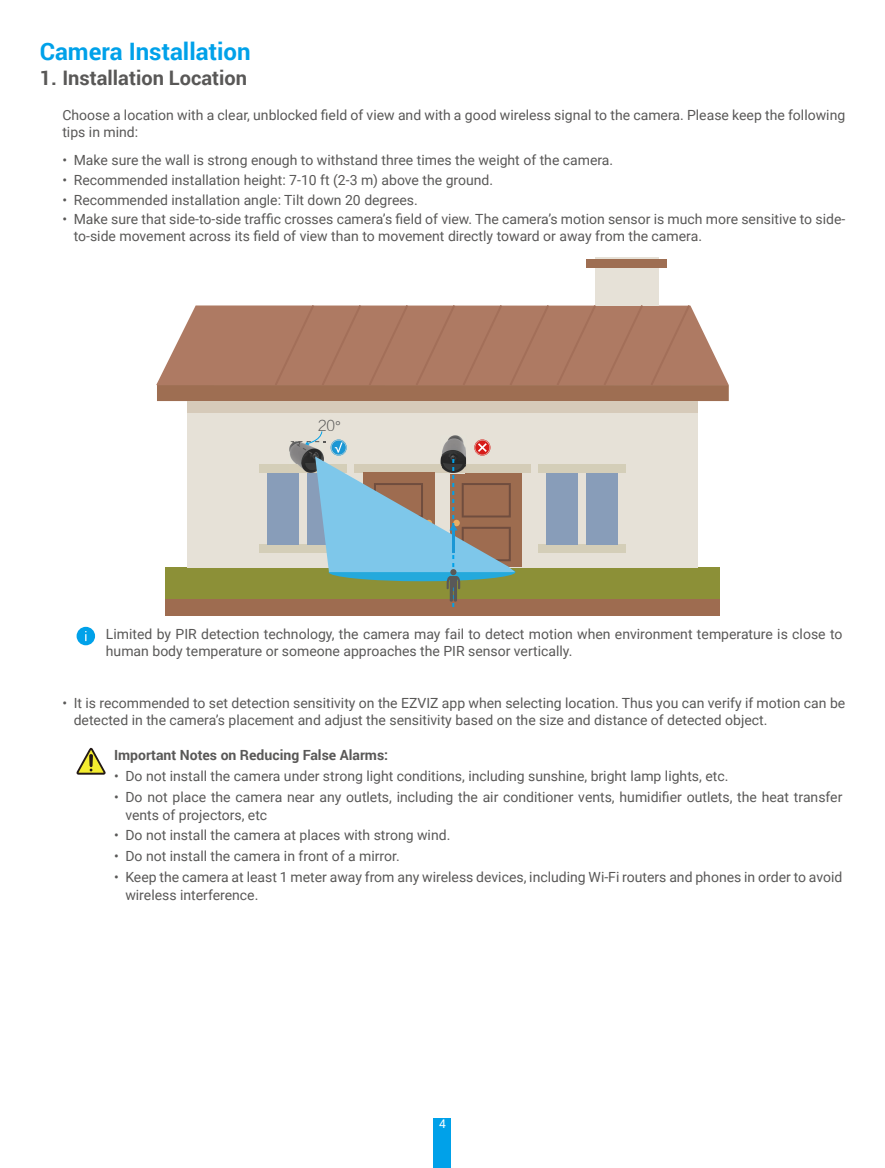
<style>
.page{position:relative;width:885px;height:1168px;background:#fff}
.page>*{position:absolute;margin:0;border:0;box-sizing:border-box;transform-origin:0 0}
.t1{font:700 24px "Roboto";color:#00a1e9}
.t2{font:700 20px "Roboto";color:#595857}
.t3{font:14.2px "FZLTXHJW GB1 0";color:#595857}
.t4{font:14px/16.8px "Roboto";color:#595857}
.t5{font:700 14px "Roboto";color:#595857}
.t6{font:12px "Roboto";color:#fff}
</style>
<div class="page">
<div style="left:434px;top:1118px;width:17px;height:50px;background:#00a1e9"></div>
<div style="left:166px;top:567px;width:554px;height:33px;background:#8c9037"></div>
<div style="left:187px;top:401px;width:510px;height:166px;background:#e6e1d7"></div>
<div style="left:354px;top:464px;width:177px;height:9px;background:#d4ccb7"></div>
<div style="left:538px;top:464px;width:88px;height:9px;background:#d4ceb8"></div>
<div style="left:259px;top:464px;width:87px;height:9px;background:#d4ceb8"></div>
<div style="left:259px;top:545px;width:87px;height:8px;background:#d4ceb8"></div>
<div style="left:267px;top:473px;width:32px;height:72px;background:#889db9"></div>
<div style="left:538px;top:545px;width:88px;height:8px;background:#d4ceb8"></div>
<div style="left:546px;top:473px;width:32px;height:72px;background:#889db9"></div>
<div style="left:586px;top:473px;width:32px;height:72px;background:#889db9"></div>
<div style="left:450px;top:474px;width:72px;height:93px;background:#9d6c4f"></div>
<div style="left:157px;top:385px;width:571px;height:16px;background:#9e6e52"></div>
<svg style="left:156px;top:305px;width:572px;height:80px;fill:#ae7a63"></svg>
<div style="left:166px;top:599px;width:554px;height:16px;background:#9e6c50"></div>
<div style="left:595px;top:257px;width:63px;height:48px;background:#e6e1d7"></div>
<div style="left:586px;top:260px;width:80px;height:8px;background:#9e6e52"></div>
<div style="left:275px;top:305px;width:39px;height:80px;background:#ae7a63"></div>
<div style="left:321px;top:305px;width:40px;height:80px;background:#ae7a63"></div>
<div style="left:368px;top:305px;width:40px;height:80px;background:#ae7a63"></div>
<div style="left:415px;top:305px;width:40px;height:80px;background:#ae7a63"></div>
<div style="left:462px;top:305px;width:40px;height:80px;background:#ae7a63"></div>
<div style="left:509px;top:305px;width:40px;height:80px;background:#ae7a63"></div>
<div style="left:556px;top:305px;width:40px;height:80px;background:#ae7a63"></div>
<div style="left:603px;top:305px;width:40px;height:80px;background:#ae7a63"></div>
<div style="left:650px;top:305px;width:40px;height:80px;background:#ae7a63"></div>
<div style="left:187px;top:401px;width:510px;height:11px;background:#d6cab9"></div>
<svg style="left:290px;top:431px;width:225px;height:176px"></svg>
<div style="left:77px;top:627px;width:18px;height:18px;background:#00a1e9;border-radius:50%"></div>
<svg style="left:77px;top:748px;width:28px;height:27px"></svg>
<h1 class="t1" style="left:40px;top:34px;width:212px">Camera Installation</h1>
<h2 class="t2" style="left:40px;top:64px;width:209px">1. Installation Location</h2>
<p class="t4" style="left:62px;top:106px;width:784px">Choose a location with a clear, unblocked field of view and with a good wireless signal to the camera. Please keep the following tips in mind:</p>
<p class="t4" style="left:62px;top:151px;width:552px">• Make sure the wall is strong enough to withstand three times the weight of the camera.</p>
<p class="t4" style="left:62px;top:171px;width:432px">• Recommended installation height: 7-10 ft (2-3 m) above the ground.</p>
<p class="t4" style="left:62px;top:191px;width:357px">• Recommended installation angle: Tilt down 20 degrees.</p>
<p class="t4" style="left:74px;top:210px;width:773px;text-indent:-11px">• Make sure that side-to-side traffic crosses camera’s field of view. The camera’s motion sensor is much more sensitive to side&shy;to-side movement across its field of view than to movement directly toward or away from the camera.</p>
<p class="t3" style="left:318px;top:418px;width:33px">20°</p>
<p class="t4" style="left:106px;top:625px;width:738px">Limited by PIR detection technology, the camera may fail to detect motion when environment temperature is close to human body temperature or someone approaches the PIR sensor vertically.</p>
<p class="t4" style="left:74px;top:694px;width:773px;text-indent:-11px">• It is recommended to set detection sensitivity on the EZVIZ app when selecting location. Thus you can verify if motion can be detected in the camera’s placement and adjust the sensitivity based on the size and distance of detected object.</p>
<p class="t5" style="left:114px;top:745px;width:276px">Important Notes on Reducing False Alarms:</p>
<p class="t4" style="left:114px;top:767px;width:615px">• Do not install the camera under strong light conditions, including sunshine, bright lamp lights, etc.</p>
<p class="t4" style="left:125px;top:787px;width:718px;line-height:18px;text-indent:-11px">• Do not place the camera near any outlets, including the air conditioner vents, humidifier outlets, the heat transfer vents of projectors, etc</p>
<p class="t4" style="left:114px;top:826px;width:338px">• Do not install the camera at places with strong wind.</p>
<p class="t4" style="left:114px;top:847px;width:287px">• Do not install the camera in front of a mirror.</p>
<p class="t4" style="left:125px;top:867px;width:718px;line-height:18px;text-indent:-11px">• Keep the camera at least 1 meter away from any wireless devices, including Wi-Fi routers and phones in order to avoid wireless interference.</p>
<p class="t6" style="left:439px;top:1116px;width:8px">4</p>
</div>
